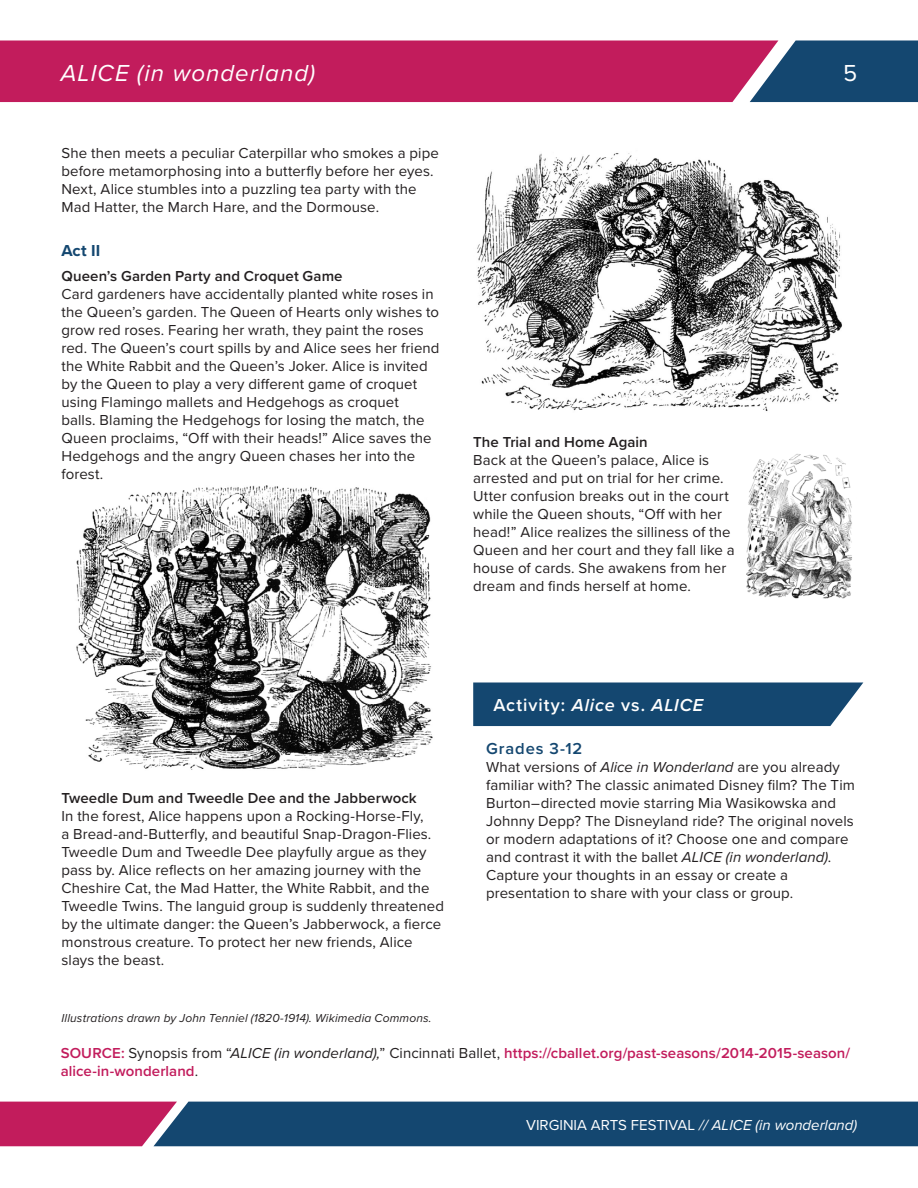
<style>
.page{position:relative;width:918px;height:1188px;background:#fff}
.page>*{position:absolute;margin:0;border:0;box-sizing:border-box;transform-origin:0 0}
.t1{font:italic 24px "Proxima Nova";letter-spacing:.045em;color:#fff}
.t2{font:24px "Proxima Nova";color:#fff}
.t3{font:600 18px "Proxima Nova";letter-spacing:.05em;color:#fff}
.t4{font:600 16.5px "Proxima Nova";letter-spacing:.05em;color:#144770}
.t5{font:700 16.5px "Proxima Nova";color:#144770}
.t6{font:15px/18px "Proxima Nova";letter-spacing:.005em;color:#231f20}
.t7{font:600 15px/18px "Proxima Nova";letter-spacing:.005em;color:#c21c5c}
.t8{font:600 15px "Proxima Nova";letter-spacing:.005em;color:#231f20}
.t9{font:italic 15px "Proxima Nova";color:#fff}
.t10{font:italic 12px "Proxima Nova";letter-spacing:.015em;color:#231f20}
.s1{font-style:italic}
.s2{font-weight:400;color:#231f20}
.s3{font-weight:400;font-style:italic;color:#231f20}
.s4{font-style:normal}
</style>
<div class="page">
<div style="left:0;top:40px;width:750px;height:62px;background:#c21c5c"></div>
<svg style="left:750px;top:40px;width:168px;height:62px;background:#32557b"></svg>
<svg style="left:0;top:1102px;width:918px;height:44px;background:#35416e"></svg>
<div style="left:473px;top:683px;width:390px;height:43px;background:#144770"></div>
<img style="left:746px;top:454px;width:106px;height:145px">
<img style="left:477px;top:153px;width:365px;height:258px">
<img style="left:76px;top:485px;width:357px;height:285px">
<p class="t1" style="left:61px;top:55px;width:256px">ALICE (in wonderland)</p>
<p class="t6" style="left:61px;top:143px;width:379px">She then meets a peculiar Caterpillar who smokes a pipe before metamorphosing into a butterfly before her eyes.<br>Next, Alice stumbles into a puzzling tea party with the Mad Hatter, the March Hare, and the Dormouse.</p>
<p class="t5" style="left:61px;top:238px;width:40px">Act II</p>
<p class="t8" style="left:61px;top:265px;width:283px">Queen’s Garden Party and Croquet Game</p>
<p class="t6" style="left:61px;top:284px;width:380px">Card gardeners have accidentally planted white roses in the Queen’s garden. The Queen of Hearts only wishes to grow red roses. Fearing her wrath, they paint the roses red. The Queen’s court spills by and Alice sees her friend the White Rabbit and the Queen’s Joker. Alice is invited by the Queen to play a very different game of croquet using Flamingo mallets and Hedgehogs as croquet<br>balls. Blaming the Hedgehogs for losing the match, the Queen proclaims, “Off with their heads!” Alice saves the Hedgehogs and the angry Queen chases her into the forest.</p>
<p class="t8" style="left:473px;top:431px;width:176px">The Trial and Home Again</p>
<p class="t6" style="left:473px;top:450px;width:263px">Back at the Queen’s palace, Alice is arrested and put on trial for her crime.<br>Utter confusion breaks out in the court while the Queen shouts, “Off with her head!” Alice realizes the silliness of the Queen and her court and they fall like a house of cards. She awakens from her dream and finds herself at home.</p>
<h1 class="t2" style="left:843px;top:55px;width:16px">5</h1>
<p class="t8" style="left:61px;top:787px;width:357px">Tweedle Dum and Tweedle Dee and the Jabberwock</p>
<p class="t6" style="left:61px;top:806px;width:384px">In the forest, Alice happens upon a Rocking-Horse-Fly,<br>a Bread-and-Butterfly, and beautiful Snap-Dragon-Flies.<br>Tweedle Dum and Tweedle Dee playfully argue as they pass by. Alice reflects on her amazing journey with the Cheshire Cat, the Mad Hatter, the White Rabbit, and the Tweedle Twins. The languid group is suddenly threatened by the ultimate danger: the Queen’s Jabberwock, a fierce monstrous creature. To protect her new friends, Alice slays the beast.</p>
<p class="t3" style="left:493px;top:692px;width:211px">Activity: <span class="s1">Alice</span> vs. <span class="s1">ALICE</span></p>
<p class="t4" style="left:486px;top:736px;width:98px">Grades 3-12</p>
<p class="t6" style="left:486px;top:757px;width:370px">What versions of <span class="s1">Alice in Wonderland</span> are you already familiar with? The classic animated Disney film? The Tim Burton–directed movie starring Mia Wasikowska and Johnny Depp? The Disneyland ride? The original novels or modern adaptations of it? Choose one and compare and contrast it with the ballet <span class="s1">ALICE (in wonderland)</span>.<br>Capture your thoughts in an essay or create a presentation to share with your class or group.</p>
<p class="t10" style="left:61px;top:1009px;width:372px">Illustrations drawn by John Tenniel (1820-1914). Wikimedia Commons.</p>
<p class="t7" style="left:61px;top:1044px;width:791px">SOURCE: <span class="s2">Synopsis from “</span><span class="s3">ALICE (in wonderland),</span><span class="s2">” Cincinnati Ballet,</span> https://cballet.org/past-seasons/2014-2015-season/ alice-in-wonderland<span class="s2">.</span></p>
<p class="t9" style="left:526px;top:1114px;width:333px"><span class="s4">VIRGINIA ARTS FESTIVAL</span> // ALICE (in wonderland)</p>
</div>
